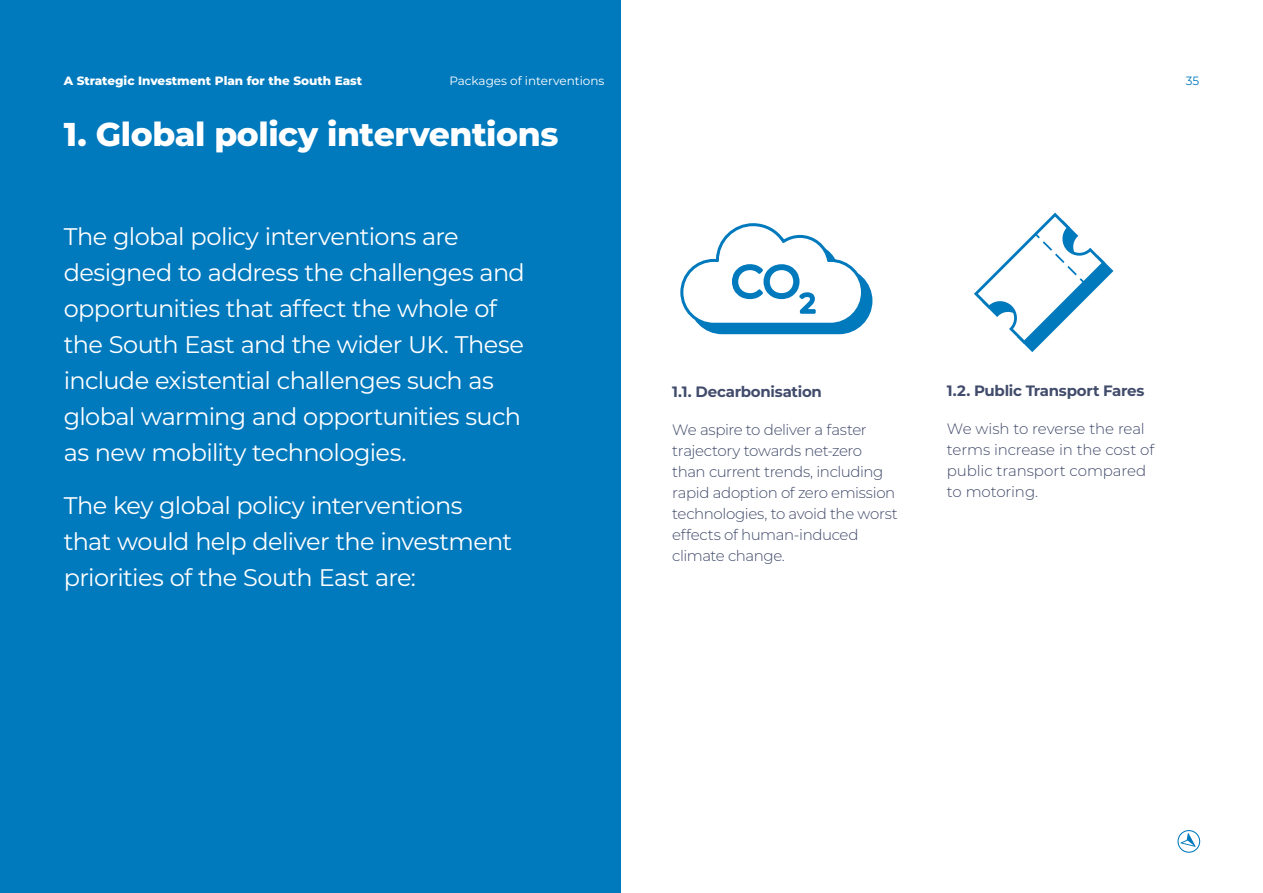
<style>
.page{position:relative;width:1263px;height:893px;background:#fff}
.page>*{position:absolute;margin:0;border:0;box-sizing:border-box;transform-origin:0 0}
.t1{font:800 33px "Montserrat";letter-spacing:-.015em;color:#fff}
.Pullout_16pt{font:24px/36px "Montserrat";letter-spacing:-.025em;color:#fff}
.Body_10pt{font:300 15px/21px "Montserrat";letter-spacing:-.025em;color:#414b6b}
.Body_10pt-2{font:300 15px/21px "Montserrat";letter-spacing:-.005em;color:#414b6b}
.t2{font:700 15px "Montserrat";letter-spacing:-.02em;color:#414b6b}
.t3{font:800 12px "Montserrat";color:#fff}
.t4{font:12px "Montserrat";color:#fff}
.t5{font:12px "Montserrat";color:#0079bd}
</style>
<div class="page">
<div style="left:0;top:0;width:621px;height:893px;background:#0079bd"></div>
<svg style="left:1177px;top:830px;width:23px;height:23px"></svg>
<svg style="left:680px;top:223px;width:192px;height:111px"></svg>
<svg style="left:974px;top:213px;width:139px;height:139px"></svg>
<p class="t3" style="left:64px;top:73px;width:300px">A Strategic Investment Plan for the South East</p>
<p class="t4" style="left:449px;top:73px;width:157px">Packages of interventions</p>
<p class="t5" style="left:1186px;top:73px;width:15px">35</p>
<p class="t1" style="left:64px;top:112px;width:496px">1. Global policy interventions</p>
<p class="Pullout_16pt" style="left:64px;top:218px;width:463px">The global policy interventions are designed to address the challenges and opportunities that affect the whole of the South East and the wider UK. These include existential challenges such as global warming and opportunities such as new mobility technologies.</p>
<p class="Pullout_16pt" style="left:64px;top:487px;width:450px">The key global policy interventions that would help deliver the investment priorities of the South East are:</p>
<p class="t2" style="left:672px;top:382px;width:151px">1.1. Decarbonisation</p>
<p class="Body_10pt" style="left:672px;top:419px;width:227px">We aspire to deliver a faster trajectory towards net-zero than current trends, including rapid adoption of zero emission technologies, to avoid the worst effects of human-induced climate change.</p>
<p class="t2" style="left:947px;top:380px;width:199px">1.2. Public Transport Fares</p>
<p class="Body_10pt-2" style="left:947px;top:418px;width:209px">We wish to reverse the real terms increase in the cost of public transport compared to motoring.</p>
</div>
